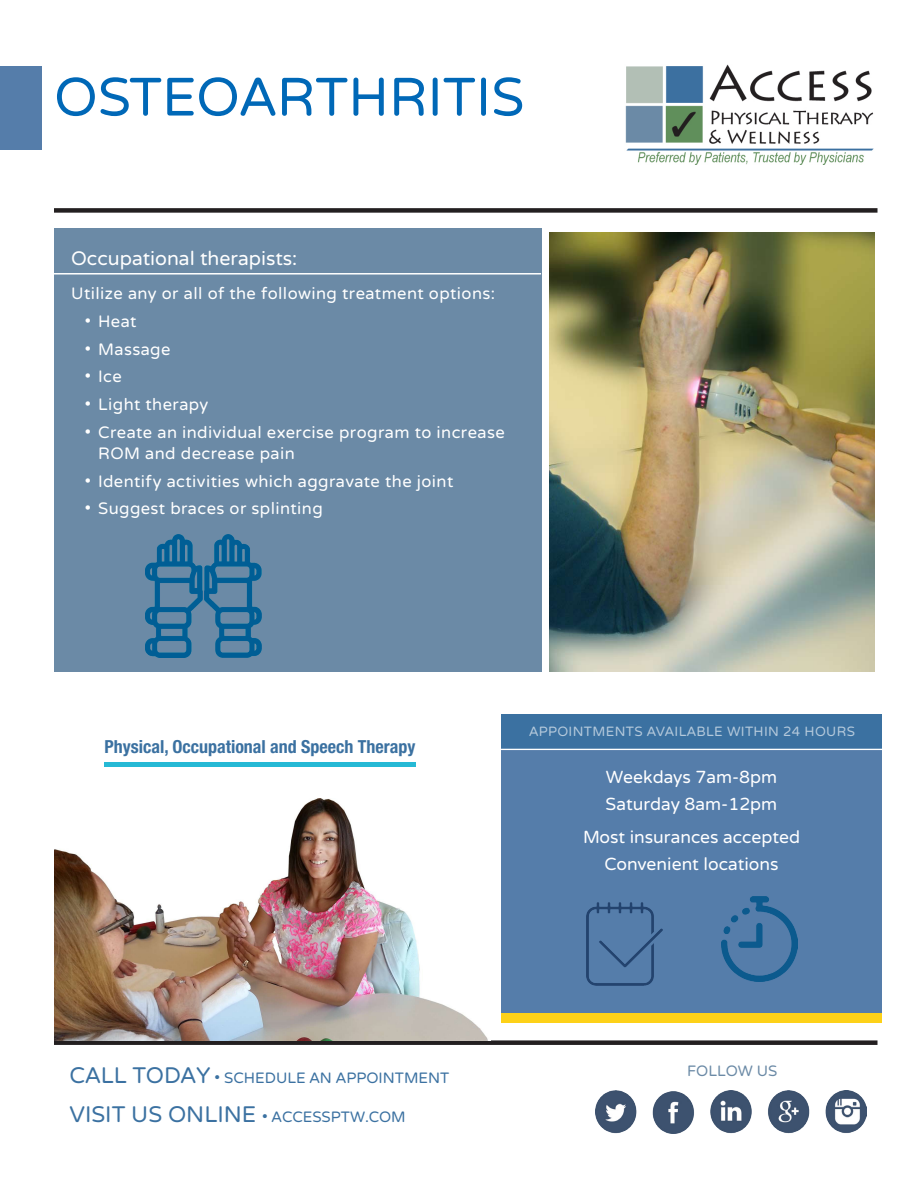
<style>
.page{position:relative;width:918px;height:1186px;background:#fff}
.page>*{position:absolute;margin:0;border:0;box-sizing:border-box;transform-origin:0 0}
.heading{font:54px "Varela Round";color:#0068b7}
.heading-2{font:19.5px "Varela Round";color:#fff}
.heading-3{font:700 condensed 18px "Helvetica Neue LT Std";color:#3b71a1}
.heading-4{font:17.4px/27px "Varela Round";color:#fff;text-align:center}
.t1{font:16.5px/21px "Varela Round";letter-spacing:.025em;color:#fff}
.heading-5{font:15px "Varela Round";color:#3b71a1}
.heading-6{font:15px "Varela Round";color:#6b8aa6}
.t2{font:13.5px "Varela Round";letter-spacing:.025em;color:#fff}
.s1{font-size:22.5px}
</style>
<div class="page">
<div style="left:54px;top:228px;width:487px;height:444px;background:#6b8aa6"></div>
<hr style="left:54px;top:273px;width:487px;height:1px;background:#fff">
<img style="left:625px;top:64px;width:249px;height:101px">
<div style="left:54px;top:208px;width:824px;height:5px;background:#231f20"></div>
<div style="left:0;top:66px;width:42px;height:84px;background:#557daa"></div>
<div style="left:54px;top:1040px;width:824px;height:5px;background:#231f20"></div>
<img style="left:595px;top:1090px;width:272px;height:43px">
<img style="left:54px;top:798px;width:434px;height:242px">
<div style="left:104px;top:762px;width:312px;height:5px;background:#26b9d5"></div>
<img style="left:549px;top:233px;width:326px;height:439px">
<div style="left:501px;top:1012px;width:381px;height:11px;background:#fdd118"></div>
<div style="left:501px;top:714px;width:381px;height:36px;background:#3b71a1"></div>
<div style="left:501px;top:750px;width:381px;height:262px;background:#557daa"></div>
<hr style="left:501px;top:749px;width:381px;height:1px;background:#fff">
<img style="left:587px;top:903px;width:75px;height:83px">
<img style="left:722px;top:897px;width:75px;height:84px">
<img style="left:145px;top:534px;width:116px;height:123px">
<p class="heading" style="left:54px;top:66px;width:472px">OSTEOARTHRITIS</p>
<p class="heading-2" style="left:71px;top:247px;width:228px">Occupational therapists:</p>
<p class="t1" style="left:71px;top:283px;width:425px">Utilize any or all of the following treatment options:</p>
<p class="t1" style="left:85px;top:311px;width:53px">• Heat</p>
<p class="t1" style="left:85px;top:339px;width:87px">• Massage</p>
<p class="t1" style="left:85px;top:367px;width:38px">• Ice</p>
<p class="t1" style="left:85px;top:394px;width:125px">• Light therapy</p>
<p class="t1" style="left:98px;top:422px;width:408px;text-indent:-13px">• Create an individual exercise program to increase<br>ROM and decrease pain</p>
<p class="t1" style="left:85px;top:471px;width:370px">• Identify activities which aggravate the joint</p>
<p class="t1" style="left:85px;top:499px;width:240px">• Suggest braces or splinting</p>
<p class="heading-3" style="left:104px;top:735px;width:313px">Physical, Occupational and Speech Therapy</p>
<p class="heading-5" style="left:69px;top:1069px;width:381px"><span class="s1">CALL TODAY</span> • SCHEDULE AN APPOINTMENT</p>
<p class="heading-5" style="left:69px;top:1108px;width:338px"><span class="s1">VISIT US ONLINE</span> • ACCESSPTW.COM</p>
<p class="t1" style="left:577px;top:723px;width:199px">(American Occupational</p>
<p class="t2" style="left:529px;top:724px;width:327px">APPOINTMENTS AVAILABLE WITHIN 24 HOURS</p>
<p class="heading-4" style="left:606px;top:764px;width:173px">Weekdays 7am-8pm</p>
<p class="heading-4" style="left:606px;top:791px;width:173px">Saturday 8am-12pm</p>
<p class="heading-4" style="left:583px;top:824px;width:219px">Most insurances accepted<br>Convenient locations</p>
<p class="heading-6" style="left:687px;top:1062px;width:92px">FOLLOW US</p>
</div>
